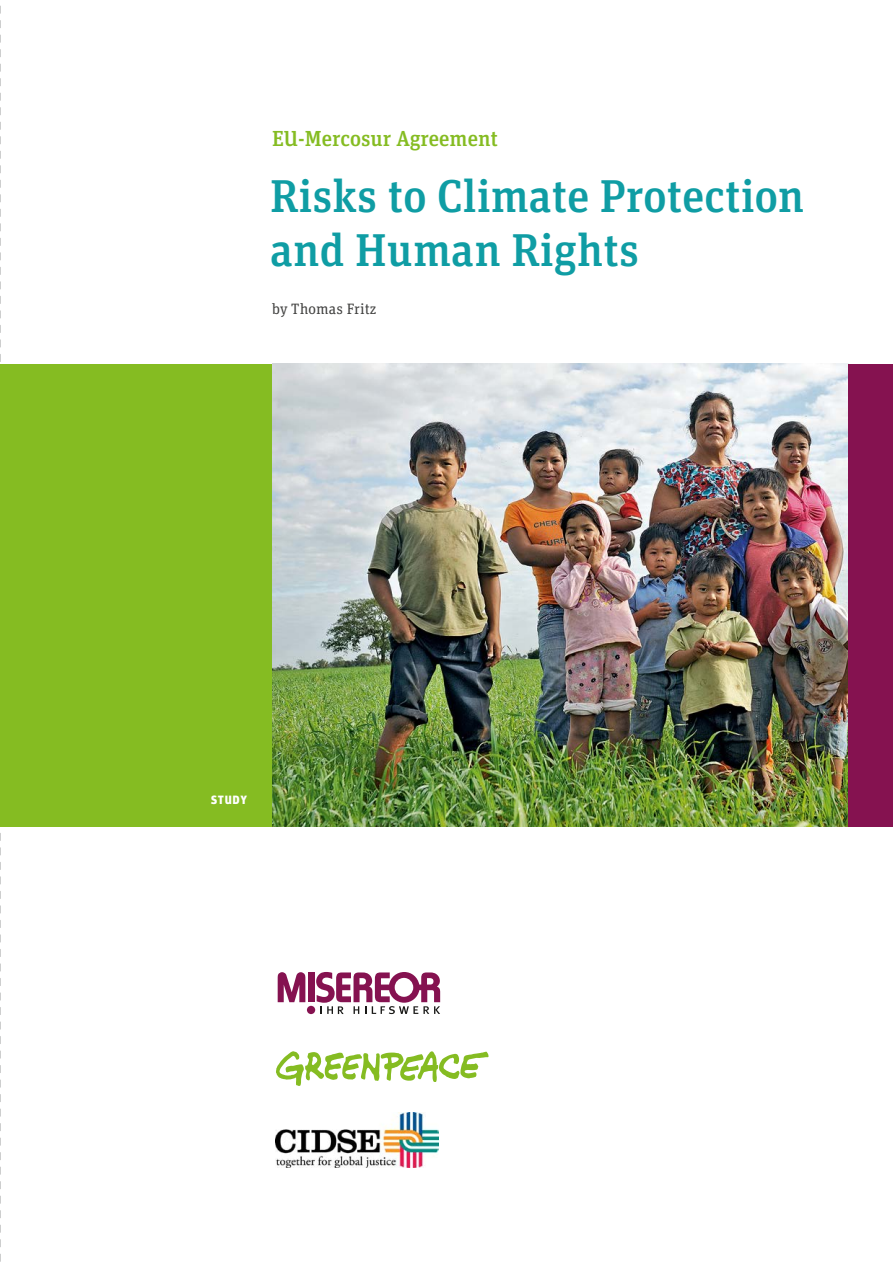
<style>
.page{position:relative;width:893px;height:1263px;background:#fff}
.page>*{position:absolute;margin:0;border:0;box-sizing:border-box;transform-origin:0 0}
.t1{font:500 45.9px/53.6px "Unit Slab Pro";color:#0f9da4}
.Headline___Unit_Slab{font:500 21.75px "Unit Slab Pro";color:#85bc22}
.t2{font:15px "Unit Slab Pro";letter-spacing:.01em;color:#414140}
.t3{font:900 12px "Unit Pro";letter-spacing:.05em;color:#fff}
</style>
<div class="page">
<svg style="left:0;top:5px;width:1px;height:1257px"></svg>
<svg style="left:276px;top:1051px;width:213px;height:35px"></svg>
<div style="left:0;top:364px;width:893px;height:462px;background:#85bc22"></div>
<div style="left:308px;top:972px;width:6px;height:30px;background:#851250"></div>
<div style="left:307px;top:1006px;width:8px;height:8px;background:#851250;border-radius:50%"></div>
<svg style="left:316px;top:972px;width:124px;height:42px"></svg>
<svg style="left:278px;top:972px;width:27px;height:30px"></svg>
<img style="left:272px;top:364px;width:576px;height:462px">
<div style="left:848px;top:364px;width:45px;height:462px;background:#851250"></div>
<img style="left:276px;top:1112px;width:162px;height:56px">
<p class="Headline___Unit_Slab" style="left:272px;top:123px;width:227px">EU-Mercosur Agreement</p>
<p class="t1" style="left:270px;top:167px;width:536px">Risks to Climate Protection and Human Rights</p>
<p class="t2" style="left:272px;top:299px;width:106px">by Thomas Fritz</p>
<p class="t3" style="left:211px;top:791px;width:38px">STUDY</p>
</div>
